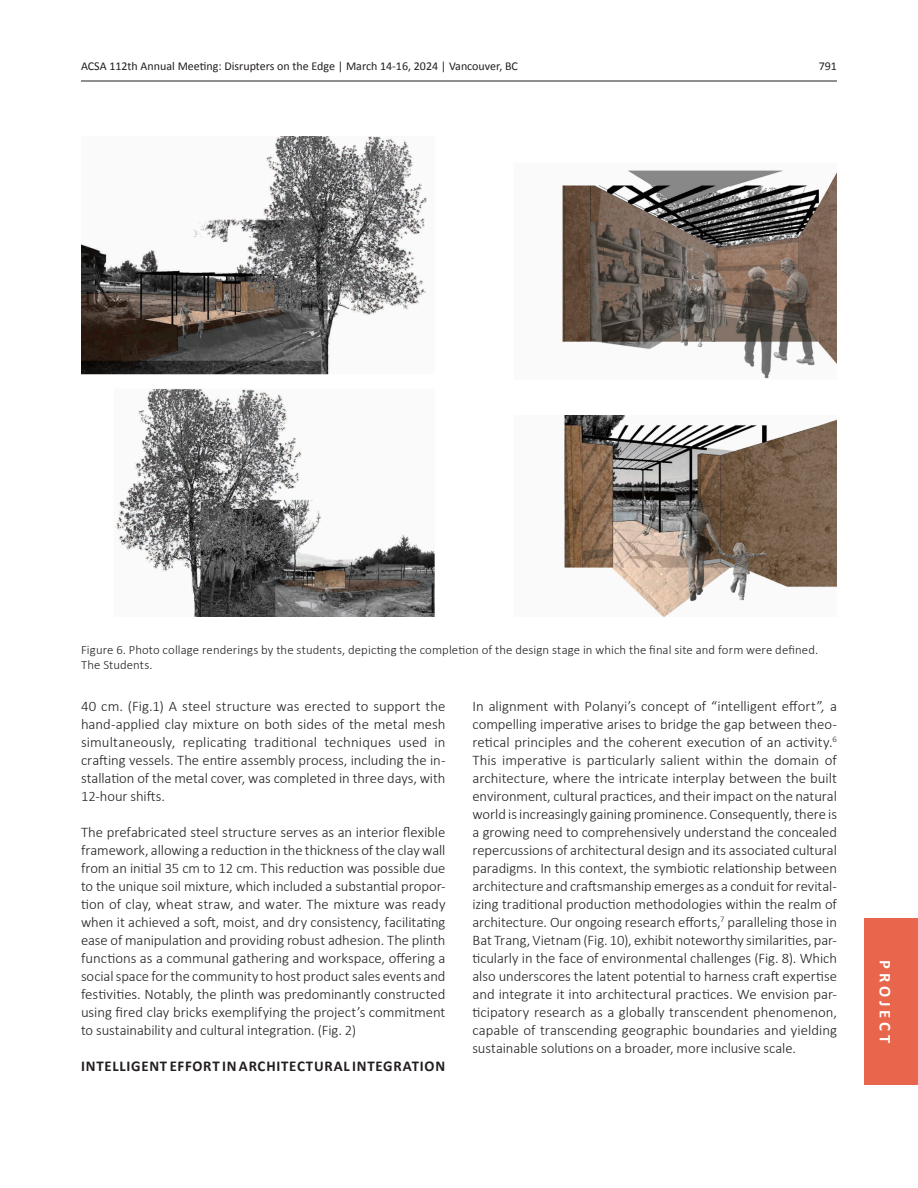
<style>
.page{position:relative;width:918px;height:1188px;background:#fff}
.page>*{position:absolute;margin:0;border:0;box-sizing:border-box;transform-origin:0 0}
.t1{font:700 16.5px "Calibri";letter-spacing:.235em;color:#fff}
._06_Main_Body_Text_-_no_break_body{font:700 15px "Calibri";letter-spacing:.05em;color:#231f20}
._06_Main_Body_Text_-_no_break_body-2{font:300 14.7px/18px "Calibri";letter-spacing:-.005em;color:#231f20;text-align:justify}
._07_Caption_Text{font:300 12.75px/15.3px "Calibri";letter-spacing:.01em;color:#231f20}
.t2{font:12px "Calibri";color:#231f20}
.s1{font-style:italic}
</style>
<div class="page">
<hr style="left:81px;top:81px;width:756px;height:1px;background:#231f20">
<div style="left:864px;top:918px;width:54px;height:167px;background:#e8664b"></div>
<img style="left:81px;top:136px;width:756px;height:480px">
<p class="t2" style="left:81px;top:57px;width:438px">ACSA 112th Annual Meeting: Disrupters on the Edge | March 14-16, 2024 | Vancouver, BC</p>
<p class="t2" style="left:819px;top:57px;width:20px">791</p>
<p class="_07_Caption_Text" style="left:81px;top:642px;width:739px">Figure 6. Photo collage renderings by the students, depicting the completion of the design stage in which the final site and form were defined.<br>The Students.</p>
<p class="_06_Main_Body_Text_-_no_break_body-2" style="left:81px;top:697px;width:366px">40 cm. (Fig.1) A steel structure was erected to support the hand-applied clay mixture on both sides of the metal mesh simultaneously, replicating traditional techniques used in crafting vessels. The entire assembly process, including the in&shy;stallation of the metal cover, was completed in three days, with 12-hour shifts.</p>
<p class="_06_Main_Body_Text_-_no_break_body-2" style="left:81px;top:823px;width:366px">The prefabricated steel structure serves as an interior flexible framework, allowing a reduction in the thickness of the clay wall from an initial 35 cm to 12 cm. This reduction was possible due to the unique soil mixture, which included a substantial propor&shy;tion of clay, wheat straw, and water. The mixture was ready when it achieved a soft, moist, and dry consistency, facilitating ease of manipulation and providing robust adhesion. The plinth functions as a communal gathering and workspace, offering a social space for the community to host product sales events and festivities. Notably, the plinth was predominantly constructed using fired clay bricks exemplifying the project’s commitment to sustainability and cultural integration. (Fig. 2)</p>
<p class="_06_Main_Body_Text_-_no_break_body" style="left:81px;top:1055px;width:365px">INTELLIGENT EFFORT IN ARCHITECTURAL INTEGRATION</p>
<p class="_06_Main_Body_Text_-_no_break_body-2" style="left:472px;top:697px;width:366px">In alignment with Polanyi’s concept of “intelligent effort”<span class="s1">,</span> a compelling imperative arises to bridge the gap between theo&shy;retical principles and the coherent execution of an activity.<sup>6<br></sup>This imperative is particularly salient within the domain of architecture, where the intricate interplay between the built environment, cultural practices, and their impact on the natural world is increasingly gaining prominence. Consequently, there is a growing need to comprehensively understand the concealed repercussions of architectural design and its associated cultural paradigms. In this context, the symbiotic relationship between architecture and craftsmanship emerges as a conduit for revital&shy;izing traditional production methodologies within the realm of architecture. Our ongoing research efforts,<sup>7</sup> paralleling those in Bat Trang, Vietnam (Fig. 10), exhibit noteworthy similarities, par&shy;ticularly in the face of environmental challenges (Fig. 8). Which also underscores the latent potential to harness craft expertise and integrate it into architectural practices. We envision par&shy;ticipatory research as a globally transcendent phenomenon, capable of transcending geographic boundaries and yielding sustainable solutions on a broader, more inclusive scale.</p>
<p class="t1" style="left:897px;top:960px;width:85px;rotate:90deg">PROJECT</p>
</div>
